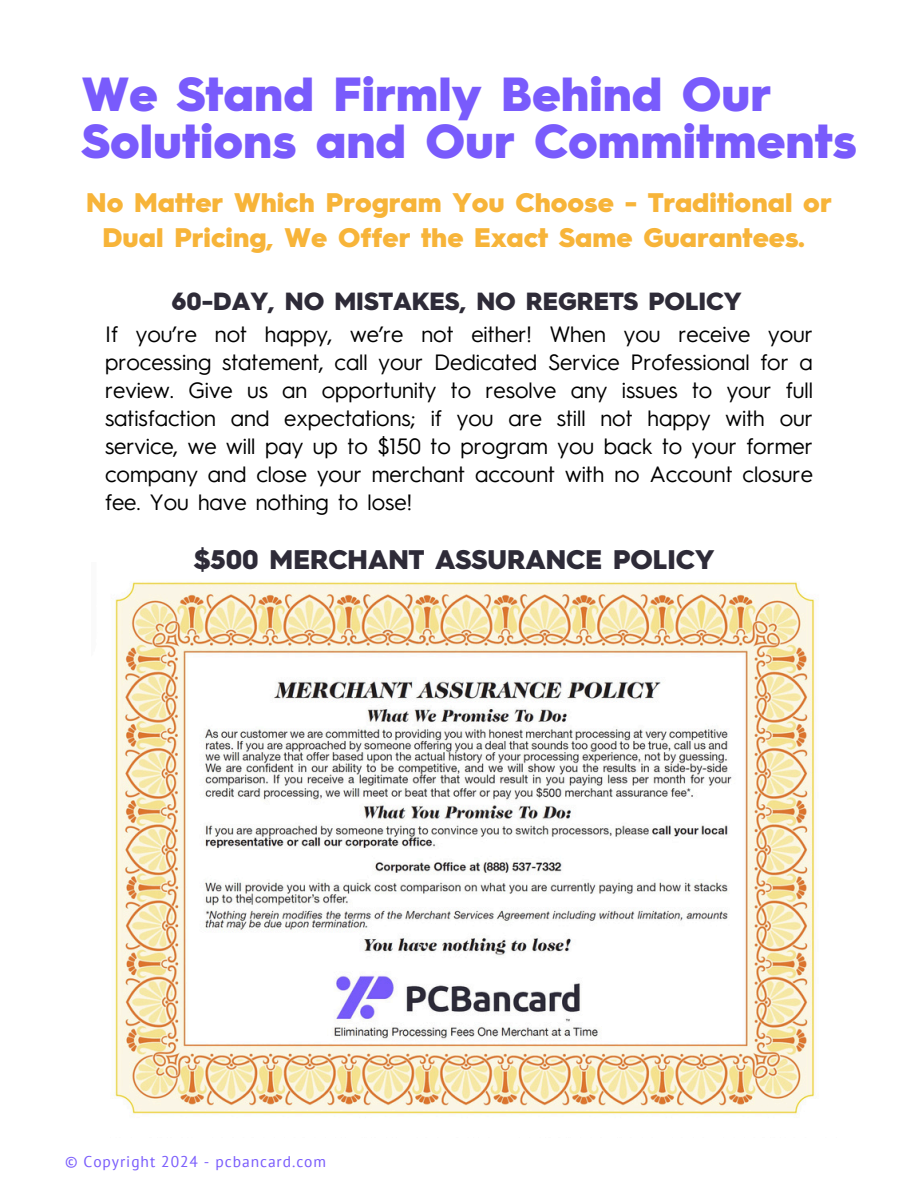
<style>
.page{position:relative;width:918px;height:1188px;background:#fff}
.page>*{position:absolute;margin:0;border:0;box-sizing:border-box;transform-origin:0 0}
.t1{font:900 48px/47.2px "Hurme Geometric Sans 3";color:#795bfc}
.t2{font:900 27px/34.8px "Hurme Geometric Sans 3";color:#f7b439;text-align:center}
.t3{font:900 27px "Hurme Geometric Sans 3";color:#2e2b38}
.t4{font:900 24.9px "Hurme Geometric Sans 3";color:#2e2b38}
.t5{font:22.2px/28.2px "Hurme Geometric Sans 3";color:#000;text-align:justify}
.t6{font:15.45px "PT Sans";letter-spacing:.06em;color:#795bfc}
</style>
<div class="page">
<img style="left:115px;top:582px;width:701px;height:532px">
<h4 class="t1" style="left:82px;top:74px;width:777px">We Stand Firmly Behind Our<br>Solutions and Our Commitments</h4>
<p class="t2" style="left:86px;top:188px;width:747px">No Matter Which Program You Choose - Traditional or<br>Dual Pricing, We Offer the Exact Same Guarantees.</p>
<h3 class="t4" style="left:172px;top:291px;width:571px">60-DAY, NO MISTAKES, NO REGRETS POLICY</h3>
<h2 class="t5" style="left:105px;top:322px;width:709px">If you’re not happy, we’re not either! When you receive your processing statement, call your Dedicated Service Professional for a review. Give us an opportunity to resolve any issues to your full satisfaction and expectations; if you are still not happy with our service, we will pay up to $150 to program you back to your former company and close your merchant account with no Account closure fee. You have nothing to lose!</h2>
<p class="t3" style="left:194px;top:549px;width:522px">$500 MERCHANT ASSURANCE POLICY</p>
<p class="t6" style="left:65px;top:1151px;width:263px">© Copyright 2024 - pcbancard.com</p>
</div>
